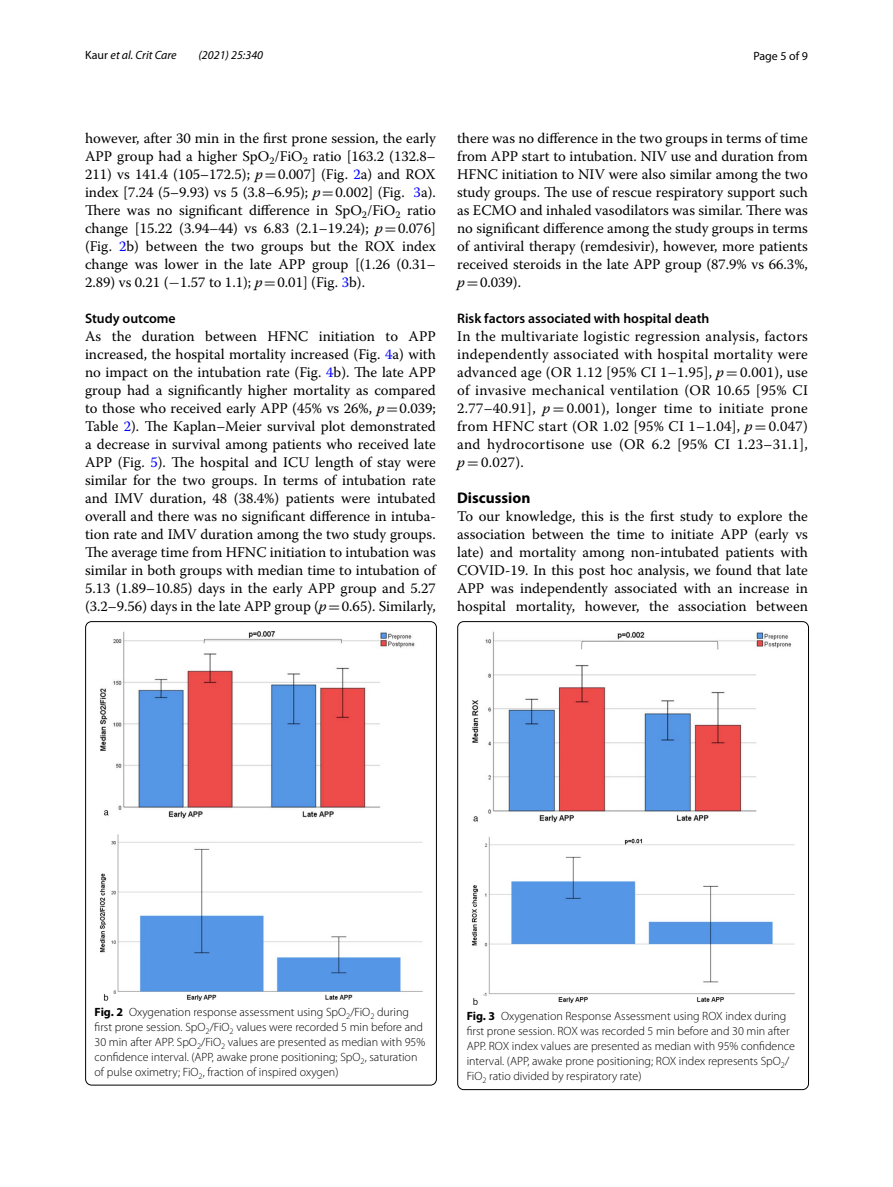
<style>
.page{position:relative;width:893px;height:1187px;background:#fff}
.page>*{position:absolute;margin:0;border:0;box-sizing:border-box;transform-origin:0 0}
.t1{font:700 15.45px "Myriad Pro";color:#000}
.t2{font:14.7px/18px "Warnock Pro";color:#000;text-align:justify}
.t3{font:600 13.8px "Myriad Pro";color:#000}
.t4{font:300 12px/15px "Myriad Pro";color:#000}
.t5{font:italic 12px "Myriad Pro";color:#000}
.t6{font:12px "Myriad Pro";color:#000}
.s1{font-style:normal}
.s2{font-style:italic}
.s3{font-family:"MTSY"}
.s4{color:#00f}
.s5{font-weight:700}
</style>
<div class="page">
<img style="left:99px;top:631px;width:324px;height:369px">
<img style="left:471px;top:631px;width:324px;height:373px">
<p class="t5" style="left:85px;top:48px;width:93px"><span class="s1">Kaur</span> et al. Crit Care</p>
<p class="t5" style="left:199px;top:48px;width:66px">(2021) 25:340</p>
<p class="t6" style="left:753px;top:48px;width:56px">Page 5 of 9</p>
<p class="t2" style="left:85px;top:128px;width:352px">however, after 30 min in the first prone session, the early APP group had a higher SpO<sub>2</sub>/FiO<sub>2</sub> ratio [163.2 (132.8– 211) vs 141.4 (105–172.5); <span class="s2">p</span><span class="s3">=</span>0.007] (Fig. <span class="s4">2</span>a) and ROX index [7.24 (5–9.93) vs 5 (3.8–6.95); <span class="s2">p</span><span class="s3">=</span>0.002] (Fig. <span class="s4">3</span>a).<br>There was no significant difference in SpO<sub>2</sub>/FiO<sub>2</sub> ratio change [15.22 (3.94–44) vs 6.83 (2.1–19.24); <span class="s2">p</span><span class="s3">=</span>0.076] (Fig. <span class="s4">2</span>b) between the two groups but the ROX index change was lower in the late APP group [(1.26 (0.31– 2.89) vs 0.21 (<span class="s3">−</span>1.57 to 1.1); <span class="s2">p</span><span class="s3">=</span>0.01] (Fig. <span class="s4">3</span>b).</p>
<p class="t3" style="left:85px;top:309px;width:92px">Study outcome</p>
<p class="t2" style="left:85px;top:326px;width:352px">As the duration between HFNC initiation to APP increased, the hospital mortality increased (Fig. <span class="s4">4</span>a) with no impact on the intubation rate (Fig. <span class="s4">4</span>b). The late APP group had a significantly higher mortality as compared to those who received early APP (45% vs 26%, <span class="s2">p</span><span class="s3">=</span>0.039; Table <span class="s4">2</span>). The Kaplan–Meier survival plot demonstrated a decrease in survival among patients who received late APP (Fig. <span class="s4">5</span>). The hospital and ICU length of stay were similar for the two groups. In terms of intubation rate and IMV duration, 48 (38.4%) patients were intubated overall and there was no significant difference in intuba&shy;tion rate and IMV duration among the two study groups.<br>The average time from HFNC initiation to intubation was similar in both groups with median time to intubation of 5.13 (1.89–10.85) days in the early APP group and 5.27 (3.2–9.56) days in the late APP group (<span class="s2">p</span><span class="s3">=</span>0.65). Similarly,</p>
<p class="t2" style="left:457px;top:128px;width:352px">there was no difference in the two groups in terms of time from APP start to intubation. NIV use and duration from HFNC initiation to NIV were also similar among the two study groups. The use of rescue respiratory support such as ECMO and inhaled vasodilators was similar. There was no significant difference among the study groups in terms of antiviral therapy (remdesivir), however, more patients received steroids in the late APP group (87.9% vs 66.3%, <span class="s2">p</span><span class="s3">=</span>0.039).</p>
<p class="t3" style="left:457px;top:309px;width:254px">Risk factors associated with hospital death</p>
<p class="t2" style="left:457px;top:326px;width:352px">In the multivariate logistic regression analysis, factors independently associated with hospital mortality were advanced age (OR 1.12 [95% CI 1–1.95], <span class="s2">p</span> <span class="s3">=</span> 0.001), use of invasive mechanical ventilation (OR 10.65 [95% CI 2.77–40.91], <span class="s2">p</span> <span class="s3">=</span> 0.001), longer time to initiate prone from HFNC start (OR 1.02 [95% CI 1–1.04], <span class="s2">p</span> <span class="s3">=</span> 0.047) and hydrocortisone use (OR 6.2 [95% CI 1.23–31.1], <span class="s2">p</span> <span class="s3">=</span> 0.027).</p>
<p class="t1" style="left:457px;top:487px;width:75px">Discussion</p>
<p class="t2" style="left:457px;top:506px;width:352px">To our knowledge, this is the first study to explore the association between the time to initiate APP (early vs late) and mortality among non-intubated patients with COVID-19. In this post hoc analysis, we found that late APP was independently associated with an increase in hospital mortality, however, the association between</p>
<p class="t4" style="left:95px;top:1004px;width:332px"><span class="s5">Fig. 2</span> Oxygenation response assessment using SpO<sub>2</sub>/FiO<sub>2</sub> during first prone session. SpO<sub>2</sub>/FiO<sub>2</sub> values were recorded 5 min before and 30 min after APP. SpO<sub>2</sub>/FiO<sub>2</sub> values are presented as median with 95% confidence interval. (APP, awake prone positioning; SpO<sub>2</sub>, saturation of pulse oximetry; FiO<sub>2</sub>, fraction of inspired oxygen)</p>
<p class="t4" style="left:467px;top:1008px;width:330px"><span class="s5">Fig. 3</span> Oxygenation Response Assessment using ROX index during first prone session. ROX was recorded 5 min before and 30 min after APP. ROX index values are presented as median with 95% confidence interval. (APP, awake prone positioning; ROX index represents SpO<sub>2</sub>/ FiO<sub>2</sub> ratio divided by respiratory rate)</p>
</div>
